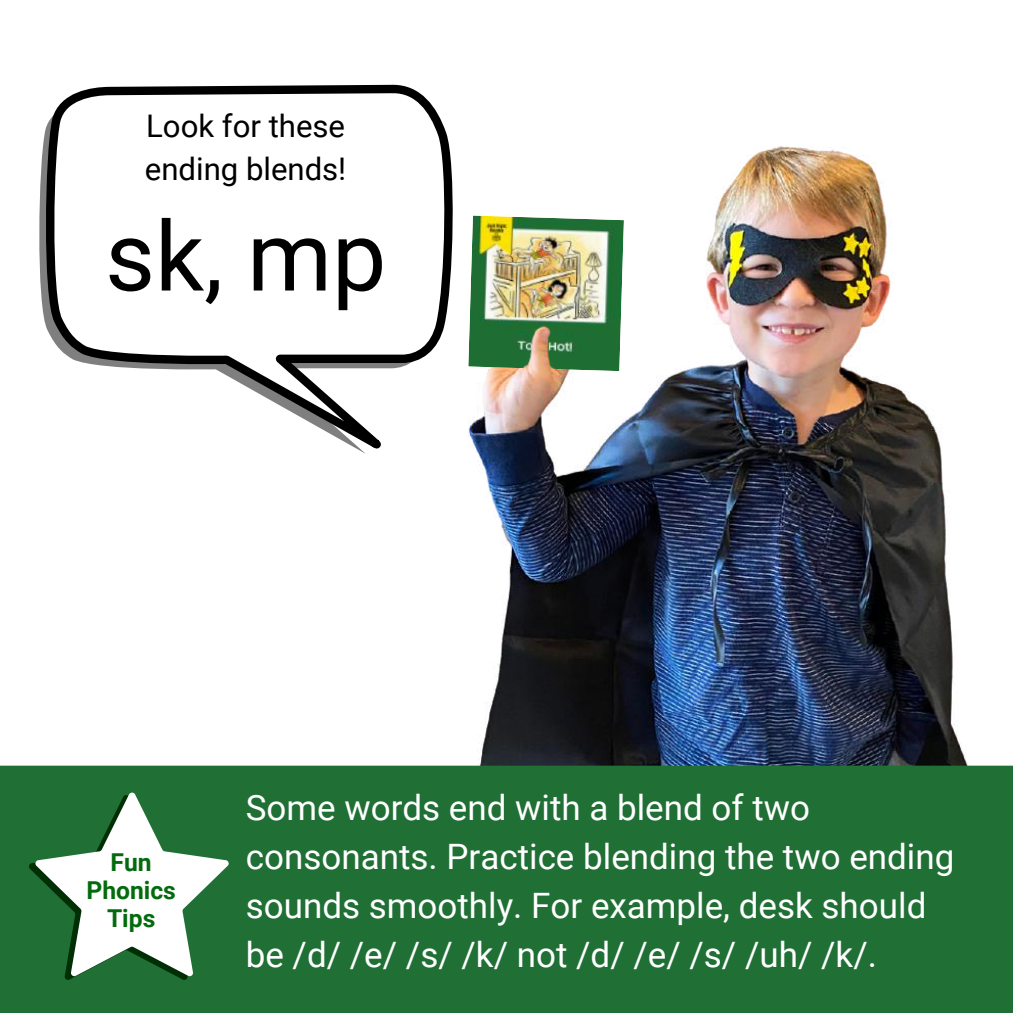
<style>
.page{position:relative;width:1013px;height:1013px;background:#fff}
.page>*{position:absolute;margin:0;border:0;box-sizing:border-box;transform-origin:0 0}
.t1{font:96.75px "Roboto";color:#000}
.t2{font:35px/48.8px "Roboto";color:#fff}
.t3{font:31.25px/42.8px "Roboto";color:#000}
.t4{font:700 24.75px/28px "Roboto";color:#036b0d;text-align:center}
</style>
<div class="page">
<img style="left:451px;top:146px;width:517px;height:619px">
<img style="left:468px;top:215px;width:155px;height:156px">
<div style="left:0;top:765px;width:1012px;height:247px;background:#207036"></div>
<svg style="left:28px;top:792px;width:202px;height:188px"></svg>
<svg style="left:39px;top:125px;width:8px;height:204px;fill:#7f7f7f"></svg>
<svg style="left:47px;top:84px;width:404px;height:370px"></svg>
<p class="t3" style="left:145px;top:105px;width:203px">Look for these ending blends!</p>
<h1 class="t1" style="left:105px;top:201px;width:282px">sk, mp</h1>
<p class="t4" style="left:86px;top:848px;width:91px">Fun<br>Phonics<br>Tips</p>
<p class="t2" style="left:246px;top:784px;width:710px">Some words end with a blend of two consonants. Practice blending the two ending sounds smoothly. For example, desk should be /d/ /e/ /s/ /k/ not /d/ /e/ /s/ /uh/ /k/.</p>
</div>
